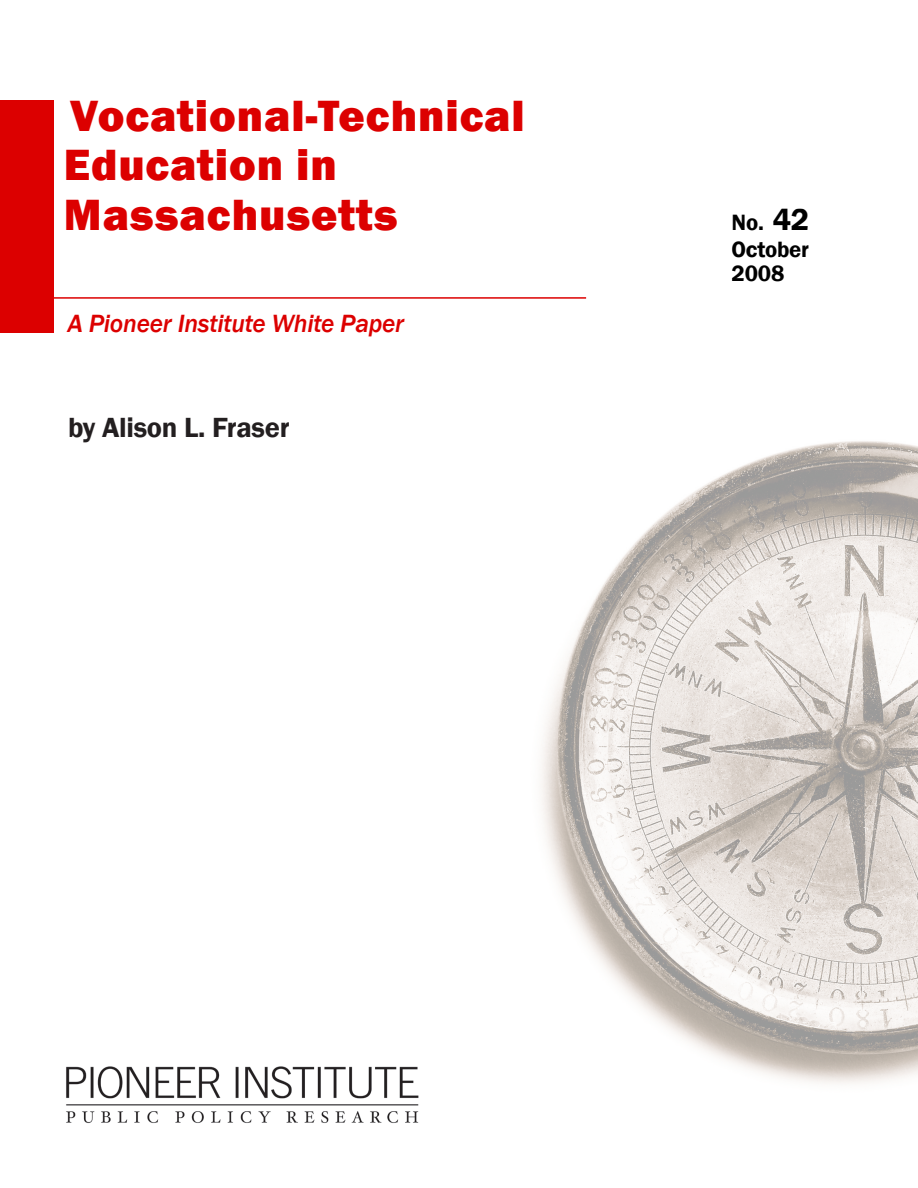
<style>
.page{position:relative;width:918px;height:1188px;background:#fff}
.page>*{position:absolute;margin:0;border:0;box-sizing:border-box;transform-origin:0 0}
.t1{font:800 45px/49.5px "Franklin Gothic";letter-spacing:.02em;color:#dc0000}
.t2{font:600 28.5px "Franklin Gothic";letter-spacing:-.01em;color:#231f20}
.t3{font:italic 500 25.65px "Franklin Gothic";letter-spacing:-.01em;color:#dc0000}
.t4{font:600 22.8px/27px "Franklin Gothic";letter-spacing:-.01em;color:#000}
.s1{font-size:31.35px}
</style>
<div class="page">
<img style="left:541px;top:441px;width:377px;height:642px">
<img style="left:66px;top:1066px;width:353px;height:57px">
<div style="left:0;top:100px;width:54px;height:233px;background:#dc0000"></div>
<hr style="left:16px;top:297px;width:570px;height:2px;background:#dc0000">
<p class="t1" style="left:64px;top:90px;width:462px">Vocational-Technical<br>Education in<br>Massachusetts</p>
<p class="t3" style="left:67px;top:309px;width:338px">A Pioneer Institute White Paper</p>
<p class="t2" style="left:68px;top:411px;width:223px">by Alison L. Fraser</p>
<p class="t4" style="left:732px;top:209px;width:79px">No. <span class="s1">42<br></span>October</p>
<p class="t4" style="left:732px;top:260px;width:54px">2008</p>
</div>
